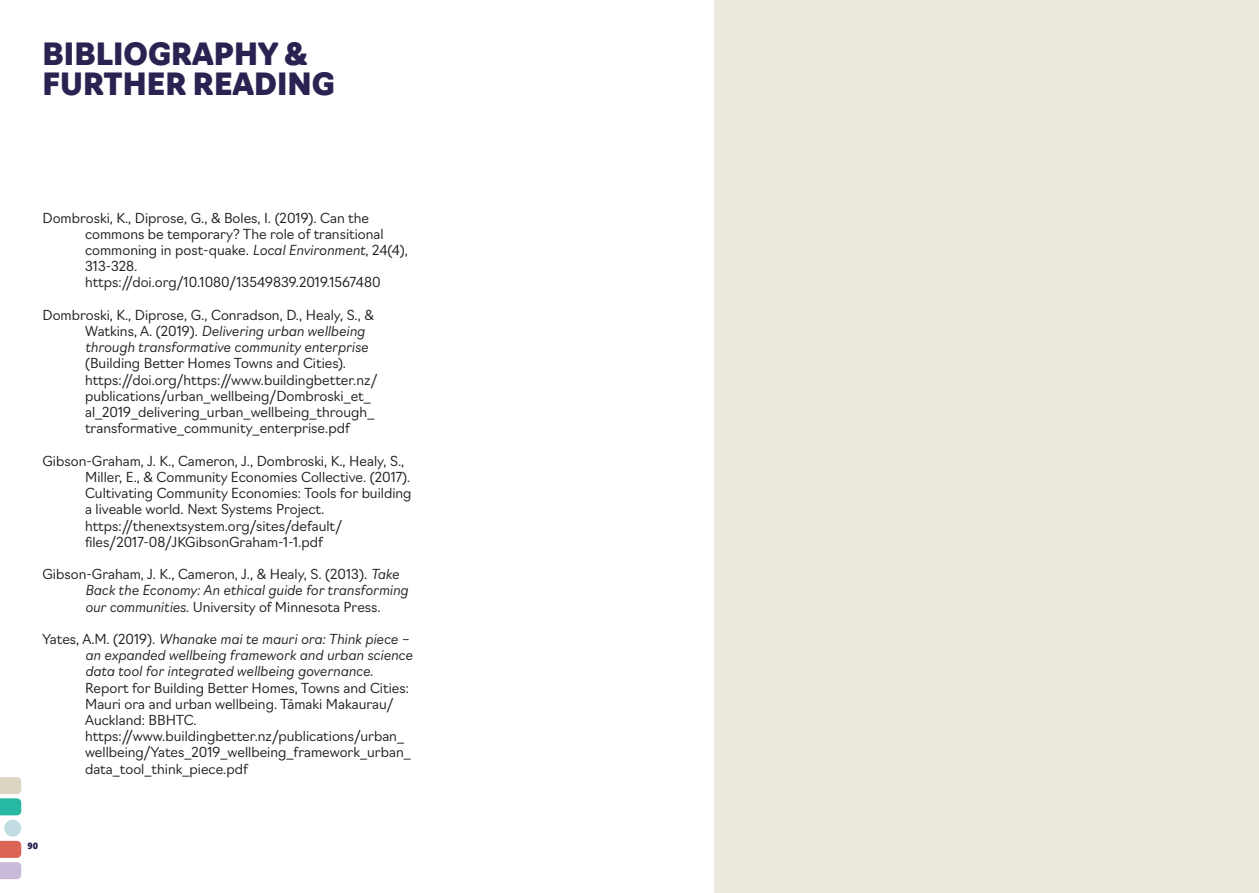
<style>
.page{position:relative;width:1259px;height:893px;background:#fff}
.page>*{position:absolute;margin:0;border:0;box-sizing:border-box;transform-origin:0 0}
.t1{font:900 30px/30px "Navigo";color:#2b2252}
.t2{font:300 13.5px/16.2px "Navigo";color:#231f20}
.t3{font:9px "Segoe UI Black";color:#2b2252}
.s1{font-style:italic}
</style>
<div class="page">
<div style="left:714px;top:0;width:545px;height:893px;background:#eceade"></div>
<svg style="left:0;top:841px;width:21px;height:38px"></svg>
<svg style="left:0;top:777px;width:21px;height:38px"></svg>
<div style="left:4px;top:820px;width:17px;height:17px;background:#c1dce2;border-radius:50%"></div>
<h1 class="t1" style="left:43px;top:37px;width:294px">BIBLIOGRAPHY &amp;<br>FURTHER READING</h1>
<p class="t2" style="left:85px;top:209px;width:324px;text-indent:-43px">Dombroski, K., Diprose, G., &amp; Boles, I. (2019). Can the commons be temporary? The role of transitional commoning in post-quake. <span class="s1">Local Environment</span>, 24(4), 313-328. https://doi.org/10.1080/13549839.2019.1567480</p>
<p class="t2" style="left:85px;top:306px;width:290px;text-indent:-43px">Dombroski, K., Diprose, G., Conradson, D., Healy, S., &amp;<br>Watkins, A. (2019). <span class="s1">Delivering urban wellbeing through transformative community enterprise</span></p>
<p class="t2" style="left:85px;top:354px;width:294px">(Building Better Homes Towns and Cities). https://doi.org/https://www.buildingbetter.nz/ publications/urban_wellbeing/Dombroski_et_ al_2019_delivering_urban_wellbeing_through_ transformative_community_enterprise.pdf</p>
<p class="t2" style="left:85px;top:452px;width:328px;text-indent:-43px">Gibson-Graham, J. K., Cameron, J., Dombroski, K., Healy, S., Miller, E., &amp; Community Economies Collective. (2017).<br>Cultivating Community Economies: Tools for building a liveable world. Next Systems Project. https://thenextsystem.org/sites/default/ files/2017-08/JKGibsonGraham-1-1.pdf</p>
<p class="t2" style="left:85px;top:565px;width:325px;text-indent:-43px">Gibson-Graham, J. K., Cameron, J., &amp; Healy, S. (2013). <span class="s1">Take<br>Back the Economy: An ethical guide for transforming our communities.</span> University of Minnesota Press.</p>
<p class="t2" style="left:85px;top:630px;width:329px;text-indent:-43px">Yates, A.M. (2019). <span class="s1">Whanake mai te mauri ora: Think piece – an expanded wellbeing framework and urban science data tool for integrated wellbeing governance</span>.<br>Report for Building Better Homes, Towns and Cities:<br>Mauri ora and urban wellbeing. Tāmaki Makaurau/ Auckland: BBHTC. https://www.buildingbetter.nz/publications/urban_ wellbeing/Yates_2019_wellbeing_framework_urban_ data_tool_think_piece.pdf</p>
<p class="t3" style="left:27px;top:839px;width:12px">90</p>
</div>
